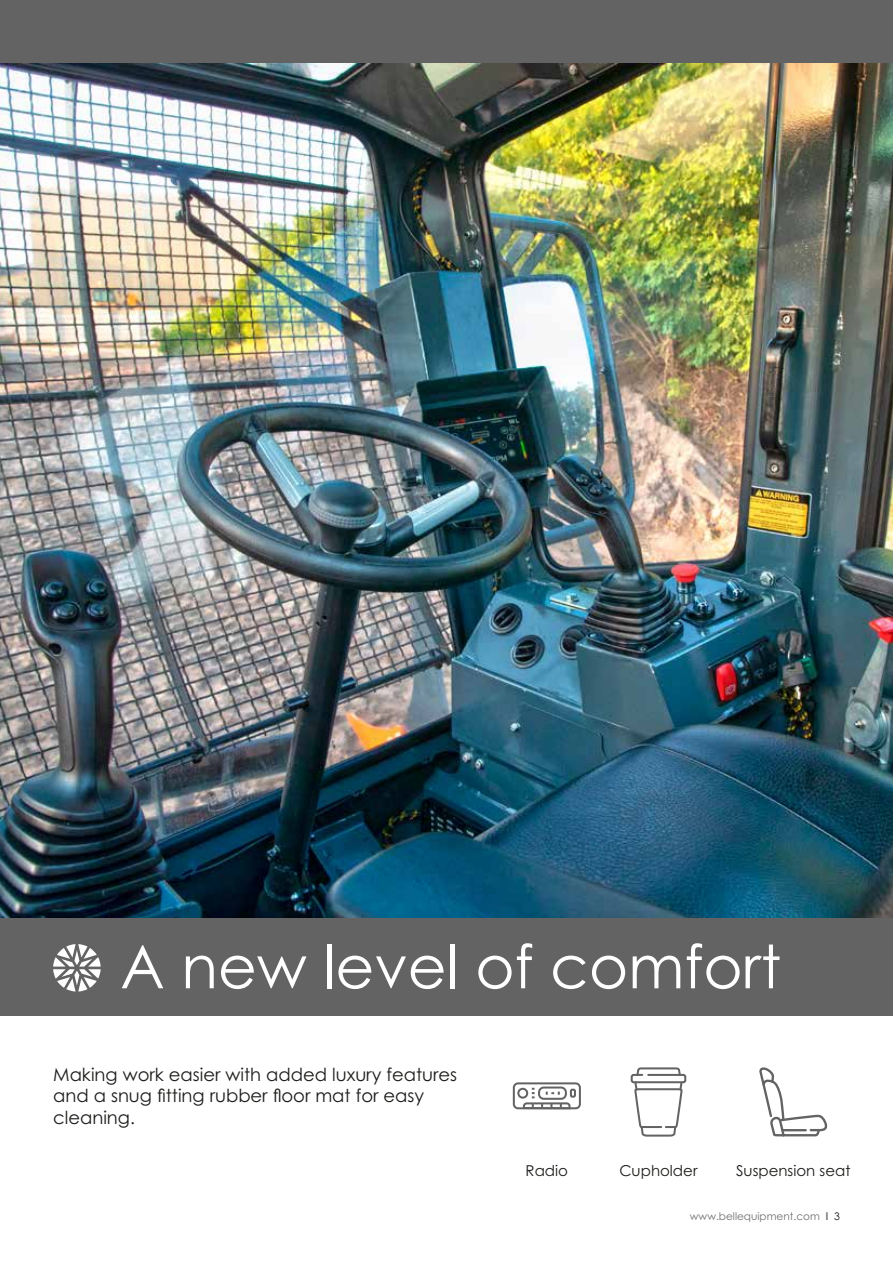
<style>
.page{position:relative;width:893px;height:1263px;background:#fff}
.page>*{position:absolute;margin:0;border:0;box-sizing:border-box;transform-origin:0 0}
.t1{font:60px "Century Gothic Pro";color:#fff}
.t2{font:18px/21.6px "Century Gothic Pro";color:#1d1d1b}
.t3{font:15px "Century Gothic Pro";color:#1d1d1b}
.t4{font:10.5px "Century Gothic Pro";color:#706f6f}
.s1{font-weight:700}
.s2{color:#1d1d1b}
</style>
<div class="page">
<div style="left:0;top:0;width:893px;height:1016px;background:#646363"></div>
<img style="left:0;top:64px;width:893px;height:854px">
<svg style="left:53px;top:944px;width:48px;height:47px"></svg>
<svg style="left:759px;top:1067px;width:69px;height:70px"></svg>
<hr style="left:782px;top:1129px;width:24px;height:2px;background:#646363">
<div style="left:631px;top:1074px;width:55px;height:9px;border:2px solid #646363;border-radius:2px"></div>
<svg style="left:633px;top:1067px;width:51px;height:70px"></svg>
<div style="left:513px;top:1082px;width:68px;height:27px;border:2px solid #646363;border-radius:4px"></div>
<div style="left:570px;top:1089px;width:6px;height:9px;border:2px solid #646363"></div>
<div style="left:538px;top:1086px;width:29px;height:14px;border:2px solid #646363;border-radius:5px"></div>
<svg style="left:522px;top:1088px;width:50px;height:22px"></svg>
<div style="left:517px;top:1088px;width:11px;height:11px;border:2px solid #646363;border-radius:50%"></div>
<h1 class="t1" style="left:120px;top:930px;width:662px">A new level of comfort</h1>
<p class="t2" style="left:53px;top:1063px;width:405px">Making work easier with added luxury features and a snug fitting rubber floor mat for easy cleaning.</p>
<p class="t3" style="left:526px;top:1161px;width:44px">Radio</p>
<p class="t3" style="left:619px;top:1161px;width:80px">Cupholder</p>
<p class="t3" style="left:736px;top:1161px;width:116px">Suspension seat</p>
<p class="t4" style="left:690px;top:1210px;width:151px">www.bellequipment.com <span class="s1">l</span> <span class="s2">3</span></p>
</div>
